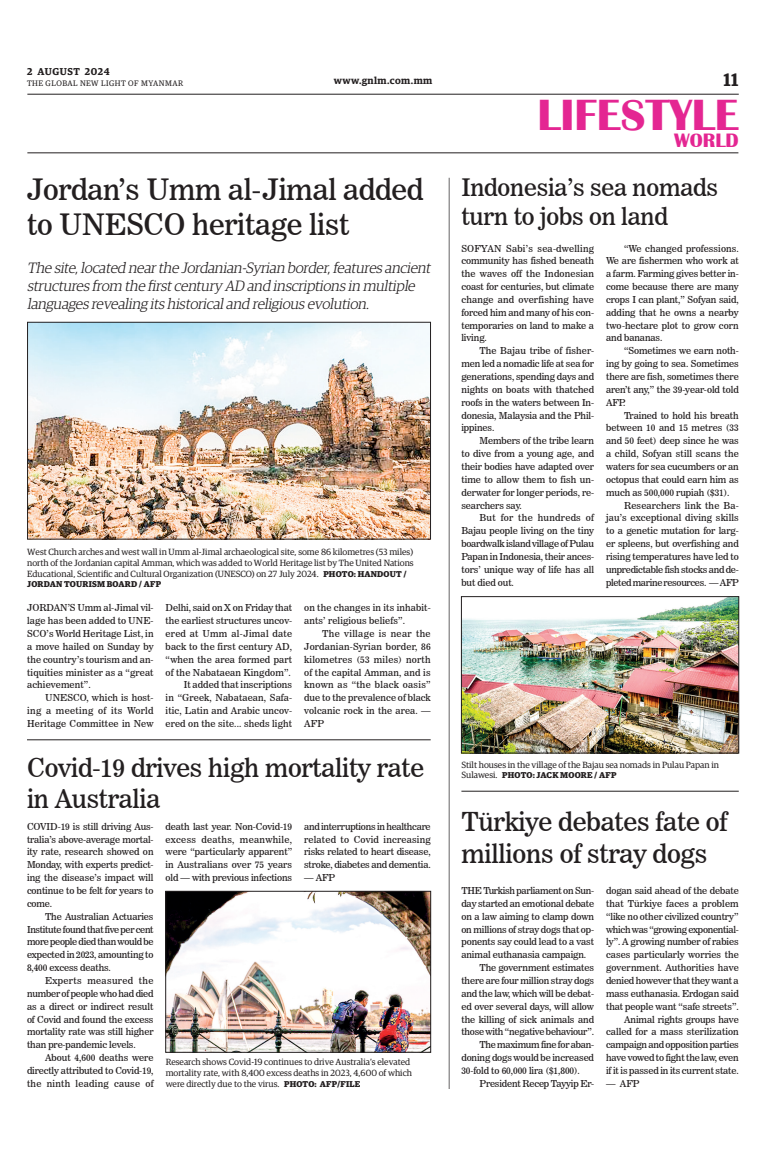
<style>
.page{position:relative;width:773px;height:1152px;background:#fff}
.page>*{position:absolute;margin:0;border:0;box-sizing:border-box;transform-origin:0 0}
.t1{font:700 45px "Britannic";color:#e42692}
._2_Clm_Head{font:29.3px/35.2px "News 706 BT Roman C";letter-spacing:-.01em;color:#231f20}
._3_Clm_Head{font:26px/31.2px "News 706 BT Roman C";letter-spacing:-.01em;color:#231f20}
._2_Clm_Head-2{font:25.8px/30.9px "News 706 BT Roman C";letter-spacing:-.01em;color:#231f20}
._2_Clm_Head-3{font:24px/28.8px "News 706 BT Roman C";letter-spacing:-.01em;color:#231f20}
.t2{font:700 20px "Britannic";color:#e42692}
.t3{font:600 18px "Guardian Egyp";color:#231f20}
.t4{font:italic 300 15px/18px "Guardian Egyp";color:#231f20}
.t5{font:600 10px "Guardian Egyp";letter-spacing:.05em;color:#231f20}
._2nd_Body{font:9.5px/12.8px "News 706 BT Roman C";letter-spacing:-.01em;color:#231f20;text-align:justify}
.Normal_Para{font:9.5px/12.9px "News 706 BT Roman C";letter-spacing:-.01em;color:#231f20;text-align:justify}
._2nd_Body-2{font:9.5px/12.9px "News 706 BT Roman C";letter-spacing:.01em;color:#231f20}
.t6{font:9px/10.8px "Guardian Egyp";color:#231f20;text-align:justify}
.t7{font:700 8.5px "Guardian Egyp";letter-spacing:.02em;color:#231f20}
.t8{font:8px "Guardian Egyp";letter-spacing:.06em;color:#231f20}
.s1{font-weight:700;font-size:8.5px}
.s2{font-weight:400;font-size:9px}
</style>
<div class="page">
<hr style="left:27px;top:94px;width:711px;height:1px;background:#231f20">
<hr style="left:27px;top:153px;width:711px;height:1px;background:#231f20">
<img style="left:29px;top:324px;width:399px;height:213px">
<div style="left:27px;top:322px;width:403px;height:217px;border:1px solid #231f20"></div>
<img style="left:167px;top:893px;width:262px;height:157px">
<div style="left:165px;top:891px;width:266px;height:161px;border:1px solid #231f20"></div>
<hr style="left:449px;top:178px;width:1px;height:911px;background:#231f20">
<img style="left:463px;top:599px;width:273px;height:152px">
<div style="left:461px;top:597px;width:277px;height:156px;border:1px solid #231f20"></div>
<hr style="left:461px;top:791px;width:277px;height:1px;background:#231f20">
<hr style="left:27px;top:740px;width:403px;height:1px;background:#231f20">
<p class="t5" style="left:27px;top:64px;width:84px">2 AUGUST 2024</p>
<p class="t8" style="left:27px;top:78px;width:158px">THE GLOBAL NEW LIGHT OF MYANMAR</p>
<p class="t5" style="left:334px;top:73px;width:100px">www.gnlm.com.mm</p>
<h3 class="t3" style="left:723px;top:67px;width:16px">11</h3>
<h1 class="t1" style="left:537px;top:90px;width:203px">LIFESTYLE</h1>
<h3 class="t2" style="left:674px;top:129px;width:66px">WORLD</h3>
<p class="_2_Clm_Head" style="left:27px;top:172px;width:398px">Jordan’s Umm al-Jimal added to UNESCO heritage list</p>
<p class="t4" style="left:27px;top:258px;width:408px">The site,located nearthe Jordanian-Syrian border,featuresancient structuresfrom the firstcentury AD and inscriptionsin multiple languagesrevealing itshistoricaland religiousevolution.</p>
<p class="t6" style="left:27px;top:546px;width:388px">West Church arches and west wall in Umm al-Jimal archaeological site, some 86 kilometres (53 miles) north of the Jordanian capital Amman, which was added to World Heritage list by The United Nations Educational, Scientific and Cultural Organization (UNESCO) on 27 July 2024. <span class="s1">PHOTO: HANDOUT /</span></p>
<p class="t7" style="left:27px;top:577px;width:135px">JORDAN TOURISM BOARD / AFP</p>
<p class="Normal_Para" style="left:27px;top:601px;width:128px">JORDAN’S Umm al-Jimal vil&shy;lage has been added to UNE-SCO’s World Heritage List, in a move hailed on Sunday by the country’s tourism and an&shy;tiquities minister as a “great achievement”.</p>
<p class="_2nd_Body" style="left:27px;top:691px;width:128px;text-indent:18px">UNESCO, which is host&shy;ing a meeting of its World Heritage Committee in New</p>
<p class="_2nd_Body" style="left:166px;top:601px;width:128px">Delhi, said on X on Friday that the earliest structures uncov&shy;ered at Umm al-Jimal date back to the first century AD, “when the area formed part of the Nabataean Kingdom”.</p>
<p class="_2nd_Body" style="left:166px;top:679px;width:128px;text-indent:18px">It added that inscriptions in “Greek, Nabataean, Safa&shy;itic, Latin and Arabic uncov&shy;ered on the site... sheds light</p>
<p class="_2nd_Body-2" style="left:304px;top:601px;width:128px">on the changes in its inhabit&shy;ants’ religious beliefs”.</p>
<p class="_2nd_Body" style="left:304px;top:627px;width:128px;text-indent:18px">The village is near the Jordanian-Syrian border, 86 kilometres (53 miles) north of the capital Amman, and is known as “the black oasis” due to the prevalence of black volcanic rock in the area. — AFP</p>
<p class="_2_Clm_Head-2" style="left:27px;top:752px;width:399px">Covid-19 drives high mortality rate in Australia</p>
<p class="Normal_Para" style="left:27px;top:820px;width:128px">COVID-19 is still driving Aus&shy;tralia’s above-average mortal&shy;ity rate, research showed on Monday, with experts predict&shy;ing the disease’s impact will continue to be felt for years to come.</p>
<p class="_2nd_Body" style="left:27px;top:910px;width:128px;text-indent:18px">The Australian Actuaries Institute found that five per cent more people died than would be expected in 2023, amounting to 8,400 excess deaths.</p>
<p class="_2nd_Body" style="left:27px;top:974px;width:128px;text-indent:18px">Experts measured the number of people who had died as a direct or indirect result of Covid and found the excess mortality rate was still higher than pre-pandemic levels.</p>
<p class="_2nd_Body" style="left:27px;top:1051px;width:128px;text-indent:18px">About 4,600 deaths were directly attributed to Covid-19, the ninth leading cause of</p>
<p class="_2nd_Body" style="left:165px;top:820px;width:128px">death last year. Non-Covid-19 excess deaths, meanwhile, were “particularly apparent” in Australians over 75 years old — with previous infections</p>
<p class="_2nd_Body" style="left:304px;top:820px;width:128px">and interruptions in healthcare related to Covid increasing risks related to heart disease, stroke, diabetes and dementia.</p>
<p class="_2nd_Body" style="left:304px;top:871px;width:32px">— AFP</p>
<p class="t6" style="left:166px;top:1056px;width:248px;text-align:left">Research shows Covid-19 continues to drive Australia’s elevated mortality rate, with 8,400 excess deaths in 2023, 4,600 of which were directly due to the virus. <span class="s1">PHOTO: AFP/FILE</span></p>
<p class="_2_Clm_Head-3" style="left:461px;top:173px;width:258px">Indonesia’s sea nomads turn to jobs on land</p>
<p class="Normal_Para" style="left:461px;top:242px;width:134px">SOFYAN Sabi’s sea-dwelling community has fished beneath the waves off the Indonesian coast for centuries, but climate change and overfishing have forced him and many of his con&shy;temporaries on land to make a living.</p>
<p class="_2nd_Body" style="left:461px;top:344px;width:134px;text-indent:18px">The Bajau tribe of fisher&shy;men led a nomadic life at sea for generations, spending days and nights on boats with thatched roofs in the waters between In&shy;donesia, Malaysia and the Phil&shy;ippines.</p>
<p class="_2nd_Body" style="left:461px;top:434px;width:134px;text-indent:18px">Members of the tribe learn to dive from a young age, and their bodies have adapted over time to allow them to fish un&shy;derwater for longer periods, re&shy;searchers say.</p>
<p class="_2nd_Body" style="left:461px;top:512px;width:134px;text-indent:18px">But for the hundreds of Bajau people living on the tiny boardwalk island village of Pulau Papan in Indonesia, their ances&shy;tors’ unique way of life has all but died out.</p>
<p class="_2nd_Body" style="left:606px;top:242px;width:134px;text-indent:18px">“We changed professions.<br>We are fishermen who work at a farm. Farming gives better in&shy;come because there are many crops I can plant,” Sofyan said, adding that he owns a nearby two-hectare plot to grow corn and bananas.</p>
<p class="_2nd_Body" style="left:606px;top:344px;width:134px;text-indent:18px">“Sometimes we earn noth&shy;ing by going to sea. Sometimes there are fish, sometimes there aren’t any,” the 39-year-old told AFP.</p>
<p class="_2nd_Body" style="left:606px;top:409px;width:134px;text-indent:18px">Trained to hold his breath between 10 and 15 metres (33 and 50 feet) deep since he was a child, Sofyan still scans the waters for sea cucumbers or an octopus that could earn him as much as 500,000 rupiah ($31).</p>
<p class="_2nd_Body" style="left:606px;top:499px;width:134px;text-indent:18px">Researchers link the Ba&shy;jau’s exceptional diving skills to a genetic mutation for larg&shy;er spleens, but overfishing and rising temperatures have led to unpredictable fish stocks and de&shy;pleted marine resources. — AFP</p>
<p class="t6" style="left:461px;top:758px;width:259px">Stilt houses in the village of the Bajau sea nomads in Pulau Papan in</p>
<p class="t7" style="left:461px;top:769px;width:157px"><span class="s2">Sulawesi.</span> PHOTO: JACK MOORE / AFP</p>
<p class="_3_Clm_Head" style="left:461px;top:806px;width:267px">Türkiye debates fate of millions of stray dogs</p>
<p class="Normal_Para" style="left:461px;top:884px;width:134px">THE Turkish parliament on Sun&shy;day started an emotional debate on a law aiming to clamp down on millions of stray dogs that op&shy;ponents say could lead to a vast animal euthanasia campaign.</p>
<p class="_2nd_Body" style="left:461px;top:961px;width:134px;text-indent:18px">The government estimates there are four million stray dogs and the law, which will be debat&shy;ed over several days, will allow the killing of sick animals and those with “negative behaviour”.</p>
<p class="_2nd_Body" style="left:461px;top:1038px;width:134px;text-indent:18px">The maximum fine for aban&shy;doning dogs would be increased 30-fold to 60,000 lira ($1,800).</p>
<p class="_2nd_Body" style="left:479px;top:1077px;width:116px">President Recep Tayyip Er-</p>
<p class="_2nd_Body" style="left:606px;top:884px;width:134px">dogan said ahead of the debate that Türkiye faces a problem “like no other civilized country” which was “growing exponential&shy;ly”. A growing number of rabies cases particularly worries the government. Authorities have denied however that they want a mass euthanasia. Erdogan said that people want “safe streets”.</p>
<p class="_2nd_Body" style="left:606px;top:1013px;width:134px;text-indent:18px">Animal rights groups have called for a mass sterilization campaign and opposition parties have vowed to fight the law, even if it is passed in its current state.</p>
<p class="_2nd_Body" style="left:606px;top:1077px;width:35px">— AFP</p>
</div>
